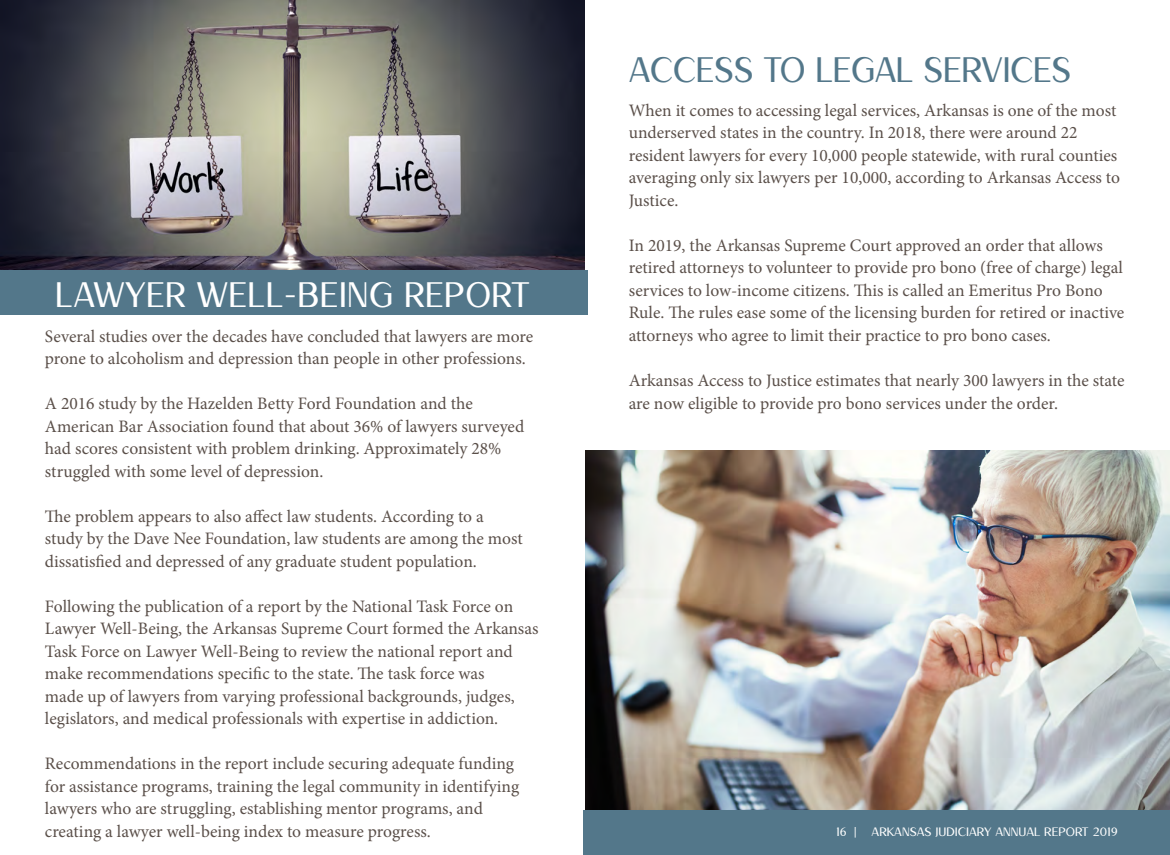
<style>
.page{position:relative;width:1170px;height:855px;background:#fff}
.page>*{position:absolute;margin:0;border:0;box-sizing:border-box;transform-origin:0 0}
.t1{font:36.25px "Almond";letter-spacing:.01em;color:#fff}
.t2{font:36.25px "Almond";letter-spacing:-.01em;color:#53778a}
.t3{font:17.5px/22.5px "Minion Pro";color:#5a4f49}
.t4{font:12.5px "Almond";color:#fff;scale:1.04 1}
</style>
<div class="page">
<div style="left:584px;top:810px;width:586px;height:45px;background:#53778a"></div>
<img style="left:0;top:0;width:585px;height:270px">
<img style="left:585px;top:450px;width:585px;height:360px">
<div style="left:0;top:270px;width:588px;height:45px;background:#53778a"></div>
<p class="t1" style="left:55px;top:277px;width:476px">LAWYER WELL-BEING REPORT</p>
<p class="t3" style="left:45px;top:325px;width:490px">Several studies over the decades have concluded that lawyers are more prone to alcoholism and depression than people in other professions.</p>
<p class="t3" style="left:45px;top:392px;width:481px">A 2016 study by the Hazelden Betty Ford Foundation and the American Bar Association found that about 36% of lawyers surveyed had scores consistent with problem drinking. Approximately 28% struggled with some level of depression.</p>
<p class="t3" style="left:45px;top:505px;width:479px">The problem appears to also affect law students. According to a study by the Dave Nee Foundation, law students are among the most dissatisfied and depressed of any graduate student population.</p>
<p class="t3" style="left:45px;top:595px;width:495px">Following the publication of a report by the National Task Force on Lawyer Well-Being, the Arkansas Supreme Court formed the Arkansas Task Force on Lawyer Well-Being to review the national report and make recommendations specific to the state. The task force was<br>made up of lawyers from varying professional backgrounds, judges, legislators, and medical professionals with expertise in addiction.</p>
<p class="t3" style="left:45px;top:752px;width:476px">Recommendations in the report include securing adequate funding for assistance programs, training the legal community in identifying lawyers who are struggling, establishing mentor programs, and creating a lawyer well-being index to measure progress.</p>
<p class="t2" style="left:629px;top:52px;width:444px">ACCESS TO LEGAL SERVICES</p>
<p class="t3" style="left:629px;top:99px;width:493px">When it comes to accessing legal services, Arkansas is one of the most underserved states in the country. In 2018, there were around 22 resident lawyers for every 10,000 people statewide, with rural counties averaging only six lawyers per 10,000, according to Arkansas Access to Justice.</p>
<p class="t3" style="left:629px;top:234px;width:497px">In 2019, the Arkansas Supreme Court approved an order that allows retired attorneys to volunteer to provide pro bono (free of charge) legal services to low-income citizens. This is called an Emeritus Pro Bono Rule. The rules ease some of the licensing burden for retired or inactive attorneys who agree to limit their practice to pro bono cases.</p>
<p class="t3" style="left:629px;top:369px;width:497px">Arkansas Access to Justice estimates that nearly 300 lawyers in the state are now eligible to provide pro bono services under the order.</p>
<p class="t4" style="left:836px;top:826px;width:272px">16 | ARKANSAS JUDICIARY ANNUAL REPORT 2019</p>
</div>
